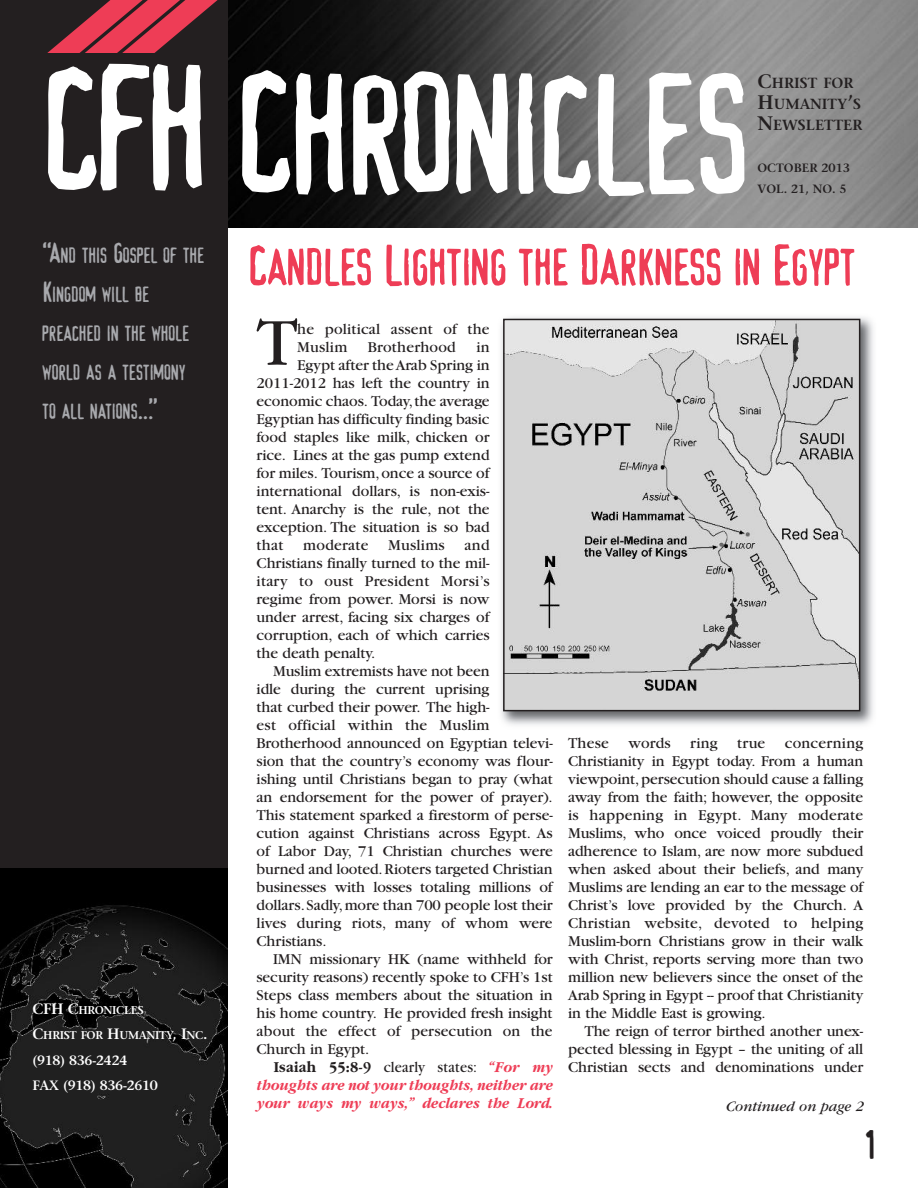
<style>
.page{position:relative;width:918px;height:1188px;background:#fff}
.page>*{position:absolute;margin:0;border:0;box-sizing:border-box;transform-origin:0 0}
.t1{font:156px "Device";color:#fff}
.t2{font:150px "Device";letter-spacing:-.02em;color:#fff}
.t3{font:69.9px "Garamond";color:#231f20}
.t4{font:51px "Device";letter-spacing:-.005em;color:#ee3d56}
.t5{font:36px "Device";color:#231f20}
.t6{font:19.2px/39px "Device";color:#a8a9ad}
.t7{font:15.75px/18px "Garamond";letter-spacing:-.005em;color:#231f20;text-align:justify}
.t8{font:italic 700 15.75px/18px "Garamond";letter-spacing:-.005em;color:#ee3d56;text-align:justify;scale:.92 1}
.t9{font:15.75px "Garamond";letter-spacing:.015em;color:#231f20}
.t10{font:italic 15px "Garamond";letter-spacing:-.005em;color:#231f20}
.t11{font:600 14.7px/21px "Stone Serif";color:#231f20}
.t12{font:600 13.5px/25.5px "Stone Serif";letter-spacing:-.025em;color:#fff}
.t13{font:600 12px/21px "Stone Serif";color:#231f20}
.t14{font:600 11.25px "Stone Serif";letter-spacing:-.03em;color:#fff}
.s1{font-size:25.5px}
.s2{font-size:15px}
.s3{font-size:154.5px}
.s4{font-size:19.5px}
.s5{font-style:normal;color:#231f20}
.s6{font-weight:400;font-style:normal;color:#231f20}
</style>
<div class="page">
<img style="left:227px;top:0;width:691px;height:228px">
<div style="left:0;top:0;width:227px;height:1188px;background:#231f20"></div>
<img style="left:0;top:868px;width:227px;height:320px">
<svg style="left:47px;top:0;width:187px;height:69px"></svg>
<div style="left:40px;top:53px;width:129px;height:18px;background:#231f20"></div>
<img style="left:501px;top:317px;width:372px;height:408px">
<img style="left:506px;top:322px;width:351px;height:386px">
<div style="left:503px;top:319px;width:357px;height:392px;border:2px solid #231f20"></div>
<h1 class="t1" style="left:38px;top:45px;width:168px">CFH</h1>
<p class="t6" style="left:42px;top:237px;width:163px"><span class="s1">“A</span>ND THIS <span class="s1">G</span>OSPEL OF THE<br><span class="s1">K</span>INGDOM WILL BE<br>PREACHED IN THE WHOLE<br>WORLD AS A TESTIMONY<br>TO ALL NATIONS<span class="s1">..”.</span></p>
<p class="t14" style="left:33px;top:1006px;width:113px"><span class="s2">CFH C</span>HRONICLES</p>
<p class="t14" style="left:33px;top:1031px;width:177px"><span class="s2">C</span>HRIST FOR <span class="s2">H</span>UMANITY<span class="s2">, I</span>NC<span class="s2">.</span></p>
<p class="t12" style="left:33px;top:1049px;width:127px">(918) 836-2424<br>FAX (918) 836-2610</p>
<h2 class="t2" style="left:232px;top:55px;width:515px"><span class="s3">C</span>HRONICLES</h2>
<p class="t11" style="left:758px;top:73px;width:106px"><span class="s4">C</span>HRIST FOR<br><span class="s4">H</span>UMANITY<span class="s4">’</span>S<br><span class="s4">N</span>EWSLETTER</p>
<p class="t13" style="left:757px;top:158px;width:94px">OCTOBER 2013<br>VOL. 21, NO. 5</p>
<h3 class="t4" style="left:247px;top:238px;width:609px">Candles Lighting the Darkness in Egypt</h3>
<h3 class="t3" style="left:257px;top:319px;width:43px">T</h3>
<p class="t7" style="left:297px;top:322px;width:194px">he political assent of the<br>Muslim</p>
<p class="t9" style="left:368px;top:342px;width:90px">Brotherhood</p>
<p class="t7" style="left:476px;top:340px;width:15px">in</p>
<p class="t7" style="left:297px;top:358px;width:194px">Egypt after theArab Spring in</p>
<p class="t7" style="left:257px;top:376px;width:234px">2011-2012 has left the country in</p>
<p class="t7" style="left:257px;top:394px;width:234px">economic chaos. Today,the average</p>
<p class="t7" style="left:257px;top:412px;width:234px">Egyptian has difficulty finding basic</p>
<p class="t7" style="left:257px;top:430px;width:234px">food staples like milk, chicken or</p>
<p class="t7" style="left:257px;top:448px;width:234px">rice. Lines at the gas pump extend</p>
<p class="t7" style="left:257px;top:466px;width:234px">for miles. Tourism,once a source of</p>
<p class="t7" style="left:257px;top:484px;width:234px">international dollars, is non-exis-</p>
<p class="t7" style="left:257px;top:502px;width:234px">tent. Anarchy is the rule, not the</p>
<p class="t7" style="left:257px;top:520px;width:234px">exception. The situation is so bad</p>
<p class="t7" style="left:257px;top:538px;width:28px">that</p>
<p class="t9" style="left:303px;top:540px;width:67px">moderate</p>
<p class="t9" style="left:388px;top:540px;width:58px">Muslims</p>
<p class="t7" style="left:257px;top:538px;width:234px;text-indent:208px">and Christians finally turned to the mil&shy;itary to oust President Morsi’s regime from power. Morsi is now under arrest, facing six charges of corruption, each of which carries the death penalty.</p>
<p class="t7" style="left:257px;top:664px;width:298px;text-align:left;text-indent:17px">Muslim extremists have not been<br>idle during the current uprising<br>that curbed their power. The high-<br>est official within the Muslim Brotherhood announced on Egyptian televi&shy;sion that the country’s economy was flour&shy;ishing until Christians began to pray (what an endorsement for the power of prayer).<br>This statement sparked a firestorm of perse&shy;cution against Christians across Egypt. As of Labor Day, 71 Christian churches were burned and looted.Rioters targeted Christian businesses with losses totaling millions of dollars.Sadly,more than 700 people lost their lives during riots, many of whom were Christians.</p>
<p class="t7" style="left:257px;top:952px;width:298px;text-indent:17px">IMN missionary HK (name withheld for security reasons) recently spoke to CFH’s 1st Steps class members about the situation in his home country. He provided fresh insight about the effect of persecution on the Church in Egypt.</p>
<p class="t8" style="left:257px;top:1058px;width:323px;text-indent:17px"><span class="s5">Isaiah 55:8-9</span> <span class="s6">clearly states:</span> “For my thoughts are not your thoughts, neither are your ways my ways,” declares the Lord.</p>
<p class="t7" style="left:568px;top:735px;width:297px">These words ring true concerning Christianity in Egypt today. From a human viewpoint,persecution should cause a falling away from the faith; however, the opposite is happening in Egypt. Many moderate Muslims, who once voiced proudly their adherence to Islam, are now more subdued when asked about their beliefs, and many Muslims are lending an ear to the message of Christ’s love provided by the Church. A Christian website, devoted to helping Muslim-born Christians grow in their walk with Christ, reports serving more than two million new believers since the onset of the Arab Spring in Egypt -- proof that Christianity in the Middle East is growing.</p>
<p class="t7" style="left:568px;top:1023px;width:297px;text-indent:17px">The reign of terror birthed another unex&shy;pected blessing in Egypt – the uniting of all Christian sects and denominations under</p>
<p class="t10" style="left:726px;top:1101px;width:140px">Continued on page 2</p>
<h3 class="t5" style="left:865px;top:1126px;width:12px">1</h3>
</div>
